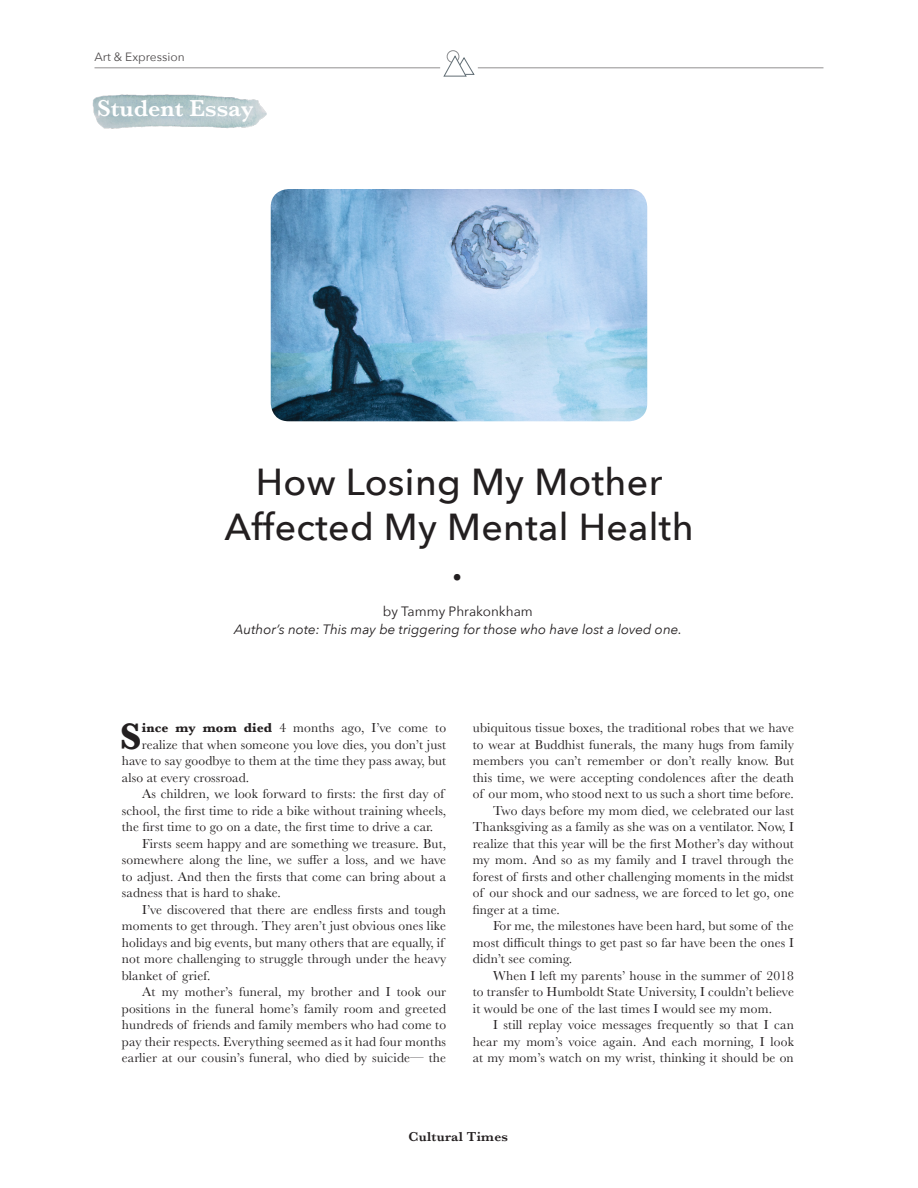
<style>
.page{position:relative;width:918px;height:1188px;background:#fff}
.page>*{position:absolute;margin:0;border:0;box-sizing:border-box;transform-origin:0 0}
.t1{font:700 38.4px "Baskerville";color:#231f20}
.t2{font:500 37.5px "Avenir Next";letter-spacing:.01em;color:#231f20}
.t3{font:30px "Helvetica";color:#231f20}
.t4{font:600 24px "Baskerville";color:#fff}
.t5{font:13.5px/16.5px "Baskerville";letter-spacing:.01em;color:#231f20;text-align:justify}
.t6{font:italic 13.5px "Avenir Next";color:#231f20}
.t7{font:13.5px "Avenir Next";color:#231f20}
.t8{font:600 13.5px "Baskerville";letter-spacing:.02em;color:#231f20}
.t9{font:12px "Avenir Next";color:#231f20}
.s1{font-weight:700}
</style>
<div class="page">
<hr style="left:94px;top:67px;width:346px;height:1px;background:#231f20">
<hr style="left:478px;top:67px;width:346px;height:1px;background:#231f20">
<div style="left:447px;top:50px;width:12px;height:13px;border:1px solid #8b8d90;border-radius:50%"></div>
<svg style="left:443px;top:55px;width:32px;height:22px"></svg>
<img style="left:271px;top:189px;width:376px;height:232px">
<img style="left:92px;top:94px;width:175px;height:35px">
<p class="t9" style="left:94px;top:47px;width:92px">Art &amp; Expression</p>
<p class="t4" style="left:97px;top:92px;width:158px">Student Essay</p>
<p class="t2" style="left:256px;top:450px;width:408px">How Losing My Mother</p>
<p class="t2" style="left:224px;top:495px;width:471px">Affected My Mental Health</p>
<p class="t3" style="left:452px;top:554px;width:12px">•</p>
<p class="t7" style="left:383px;top:600px;width:151px">by Tammy Phrakonkham</p>
<p class="t6" style="left:234px;top:618px;width:449px">Author’s note: This may be triggering for those who have lost a loved one.</p>
<p class="t1" style="left:120px;top:709px;width:23px">S</p>
<p class="t5" style="left:142px;top:720px;width:306px"><span class="s1">ince my mom died</span> 4 months ago, I’ve come to</p>
<p class="t5" style="left:142px;top:736px;width:306px">realize that when someone you love dies, you don’t just</p>
<p class="t5" style="left:122px;top:753px;width:326px">have to say goodbye to them at the time they pass away, but</p>
<p class="t5" style="left:122px;top:769px;width:129px">also at every crossroad.</p>
<p class="t5" style="left:122px;top:786px;width:326px;text-align:left;text-indent:20px">As children, we look forward to firsts: the first day of school, the first time to ride a bike without training wheels, the first time to go on a date, the first time to drive a car.</p>
<p class="t5" style="left:122px;top:835px;width:326px;text-indent:20px">Firsts seem happy and are something we treasure. But, somewhere along the line, we suffer a loss, and we have to adjust. And then the firsts that come can bring about a sadness that is hard to shake.</p>
<p class="t5" style="left:122px;top:901px;width:326px;text-align:left;text-indent:20px">I’ve discovered that there are endless firsts and tough moments to get through. They aren’t just obvious ones like holidays and big events, but many others that are equally, if not more challenging to struggle through under the heavy blanket of grief.</p>
<p class="t5" style="left:122px;top:984px;width:326px;text-indent:20px">At my mother’s funeral, my brother and I took our positions in the funeral home’s family room and greeted hundreds of friends and family members who had come to pay their respects. Everything seemed as it had four months earlier at our cousin’s funeral, who died by suicide— the</p>
<p class="t5" style="left:473px;top:720px;width:323px">ubiquitous tissue boxes, the traditional robes that we have to wear at Buddhist funerals, the many hugs from family members you can’t remember or don’t really know. But this time, we were accepting condolences after the death of our mom, who stood next to us such a short time before.</p>
<p class="t5" style="left:473px;top:802px;width:323px;text-indent:20px">Two days before my mom died, we celebrated our last Thanksgiving as a family as she was on a ventilator. Now, I realize that this year will be the first Mother’s day without my mom. And so as my family and I travel through the forest of firsts and other challenging moments in the midst of our shock and our sadness, we are forced to let go, one finger at a time.</p>
<p class="t5" style="left:473px;top:918px;width:322px;text-indent:20px">For me, the milestones have been hard, but some of the most difficult things to get past so far have been the ones I didn’t see coming.</p>
<p class="t5" style="left:473px;top:967px;width:323px;text-indent:20px">When I left my parents’ house in the summer of 2018 to transfer to Humboldt State University, I couldn’t believe it would be one of the last times I would see my mom.</p>
<p class="t5" style="left:473px;top:1017px;width:323px;text-indent:20px">I still replay voice messages frequently so that I can hear my mom’s voice again. And each morning, I look at my mom’s watch on my wrist, thinking it should be on</p>
<p class="t8" style="left:409px;top:1127px;width:101px">Cultural Times</p>
</div>
